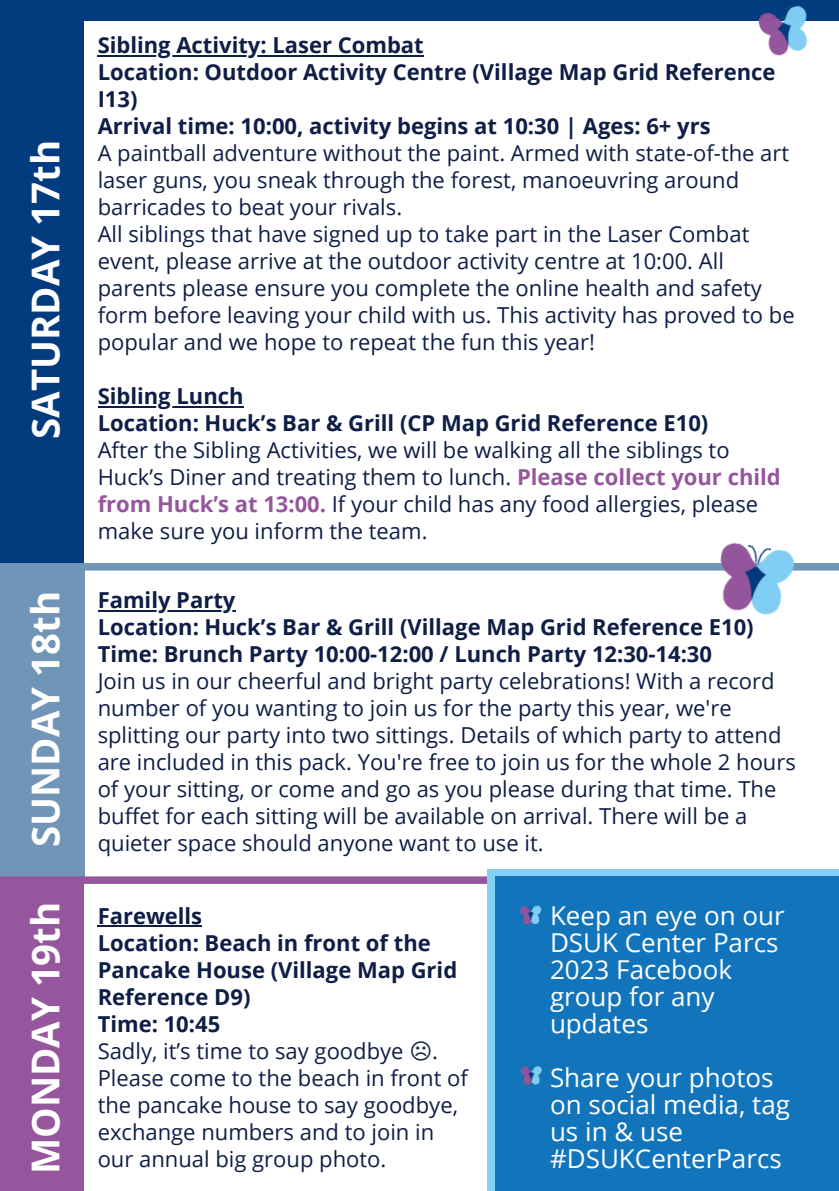
<style>
.page{position:relative;width:839px;height:1191px;background:#fff}
.page>*{position:absolute;margin:0;border:0;box-sizing:border-box;transform-origin:0 0}
.t1{font:700 38.4px "Open Sans";color:#fff}
.t2{font:26px/27px "Open Sans";color:#fff}
.t3{font:22px/27px "Open Sans";color:#0f1e46}
.t4{font:700 22px/27px "Open Sans";color:#0f1e46}
.s1{font-weight:700;color:#95569d}
.s2{font-family:"DejaVu Sans"}
</style>
<div class="page">
<div style="left:0;top:0;width:84px;height:595px;background:#023b7e"></div>
<div style="left:0;top:567px;width:84px;height:313px;background:#7095b6"></div>
<hr style="left:98px;top:55px;width:326px;height:1px;background:#0f1e46">
<hr style="left:98px;top:406px;width:145px;height:1px;background:#0f1e46">
<div style="left:0;top:563px;width:838px;height:8px;background:#7095b6"></div>
<hr style="left:98px;top:610px;width:137px;height:1px;background:#0f1e46">
<div style="left:0;top:0;width:838px;height:21px;background:#023b7e"></div>
<div style="left:0;top:876px;width:488px;height:8px;background:#95569d"></div>
<div style="left:0;top:880px;width:84px;height:311px;background:#95569d"></div>
<hr style="left:98px;top:925px;width:104px;height:2px;background:#0f1e46">
<img style="left:712px;top:542px;width:87px;height:73px">
<img style="left:758px;top:5px;width:50px;height:51px">
<div style="left:487px;top:869px;width:351px;height:322px;background:#82d0f6"></div>
<div style="left:495px;top:876px;width:343px;height:315px;background:#1275bc"></div>
<img style="left:520px;top:906px;width:22px;height:19px">
<img style="left:521px;top:1066px;width:22px;height:20px">
<p class="t1" style="left:18px;top:439px;width:300px;rotate:-90deg">SATURDAY 17th</p>
<p class="t1" style="left:18px;top:847px;width:257px;rotate:-90deg">SUNDAY 18th</p>
<p class="t4" style="left:98px;top:31px;width:327px">Sibling Activity: Laser Combat</p>
<p class="t4" style="left:98px;top:58px;width:679px">Location: Outdoor Activity Centre (Village Map Grid Reference<br>I13)</p>
<p class="t4" style="left:98px;top:112px;width:614px">Arrival time: 10:00, activity begins at 10:30 | Ages: 6+ yrs</p>
<p class="t3" style="left:98px;top:139px;width:693px">A paintball adventure without the paint. Armed with state-of-the art laser guns, you sneak through the forest, manoeuvring around barricades to beat your rivals.</p>
<p class="t3" style="left:98px;top:220px;width:698px">All siblings that have signed up to take part in the Laser Combat event, please arrive at the outdoor activity centre at 10:00. All parents please ensure you complete the online health and safety form before leaving your child with us. This activity has proved to be popular and we hope to repeat the fun this year!</p>
<p class="t4" style="left:98px;top:382px;width:147px">Sibling Lunch</p>
<p class="t4" style="left:98px;top:409px;width:612px">Location: Huck’s Bar &amp; Grill (CP Map Grid Reference E10)</p>
<p class="t3" style="left:98px;top:436px;width:684px">After the Sibling Activities, we will be walking all the siblings to Huck’s Diner and treating them to lunch. <span class="s1">Please collect your child from Huck’s at 13:00.</span> If your child has any food allergies, please make sure you inform the team.</p>
<p class="t4" style="left:98px;top:586px;width:139px">Family Party</p>
<p class="t4" style="left:98px;top:613px;width:657px">Location: Huck’s Bar &amp; Grill (Village Map Grid Reference E10)</p>
<p class="t4" style="left:98px;top:640px;width:616px">Time: Brunch Party 10:00-12:00 / Lunch Party 12:30-14:30</p>
<p class="t3" style="left:98px;top:667px;width:699px">Join us in our cheerful and bright party celebrations! With a record number of you wanting to join us for the party this year, we're splitting our party into two sittings. Details of which party to attend are included in this pack. You're free to join us for the whole 2 hours of your sitting, or come and go as you please during that time. The buffet for each sitting will be available on arrival. There will be a quieter space should anyone want to use it.</p>
<p class="t1" style="left:18px;top:1174px;width:274px;rotate:-90deg">MONDAY 19th</p>
<p class="t2" style="left:550px;top:901px;width:236px">Keep an eye on our<br>DSUK Center Parcs<br>2023 Facebook group for any updates</p>
<p class="t4" style="left:98px;top:902px;width:106px">Farewells</p>
<p class="t4" style="left:98px;top:929px;width:361px">Location: Beach in front of the<br>Pancake House (Village Map Grid<br>Reference D9)</p>
<p class="t4" style="left:98px;top:1010px;width:124px">Time: 10:45</p>
<p class="t3" style="left:98px;top:1037px;width:372px">Sadly, it’s time to say goodbye <span class="s2">☹</span>.<br>Please come to the beach in front of the pancake house to say goodbye, exchange numbers and to join in our annual big group photo.</p>
<p class="t2" style="left:550px;top:1063px;width:241px">Share your photos on social media, tag us in &amp; use #DSUKCenterParcs</p>
</div>
